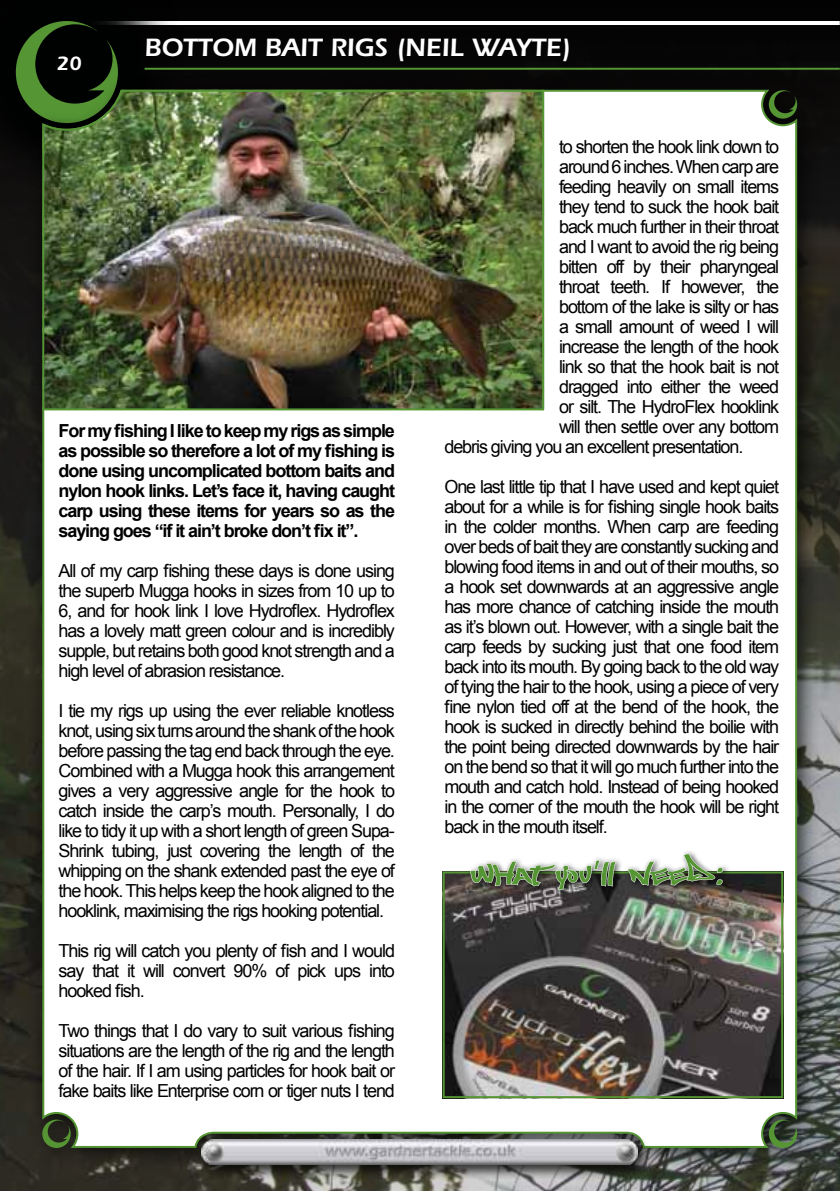
<style>
.page{position:relative;width:840px;height:1191px;background:#fff}
.page>*{position:absolute;margin:0;border:0;box-sizing:border-box;transform-origin:0 0}
.t1{font:600 26px "ITC Eras Std";color:#fff}
.t2{font:600 20px "ITC Eras Std";color:#fff}
.t3{font:18px/20px "Arial";letter-spacing:-.06em;color:#000;text-align:justify}
.t4{font:700 18px/20px "Arial";letter-spacing:-.06em;color:#000;text-align:justify}
</style>
<div class="page">
<img style="left:0;top:0;width:839px;height:1191px">
<svg style="left:839px;top:0;width:1px;height:1191px"></svg>
<hr style="left:67px;top:21px;width:772px;height:4px;background:#fff">
<div style="left:0;top:0;width:183px;height:189px;background:#000101"></div>
<svg style="left:16px;top:21px;width:102px;height:82px"></svg>
<hr style="left:144px;top:68px;width:695px;height:2px;background:#559534">
<div style="left:26px;top:74px;width:792px;height:1096px;background:#000101;opacity:.75"></div>
<img style="left:41px;top:89px;width:757px;height:1060px">
<svg style="left:768px;top:90px;width:28px;height:29px"></svg>
<svg style="left:42px;top:1119px;width:29px;height:29px"></svg>
<svg style="left:768px;top:1119px;width:28px;height:29px"></svg>
<div style="left:193px;top:1131px;width:457px;height:47px;background:#000;opacity:.75"></div>
<img style="left:202px;top:1139px;width:435px;height:25px">
<img style="left:445px;top:874px;width:334px;height:221px">
<div style="left:442px;top:871px;width:340px;height:227px;border:2px solid #559534"></div>
<div style="left:466px;top:849px;width:264px;height:48px;background:#000101;opacity:.75"></div>
<svg style="left:470px;top:860px;width:145px;height:30px;background:#7f9172"></svg>
<svg style="left:626px;top:853px;width:96px;height:33px"></svg>
<p class="t2" style="left:56px;top:52px;width:27px">20</p>
<h1 class="t1" style="left:144px;top:32px;width:427px">BOTTOM BAIT RIGS (NEIL WAYTE)</h1>
<p class="t4" style="left:58px;top:421px;width:338px">For my fishing I like to keep my rigs as simple as possible so therefore a lot of my fishing is done using uncomplicated bottom baits and nylon hook links. Let’s face it, having caught carp using these items for years so as the saying goes “if it ain’t broke don’t fix it”.</p>
<p class="t3" style="left:58px;top:561px;width:338px">All of my carp fishing these days is done using the superb Mugga hooks in sizes from 10 up to 6, and for hook link I love Hydroflex. Hydroflex has a lovely matt green colour and is incredibly supple, but retains both good knot strength and a high level of abrasion resistance.</p>
<p class="t3" style="left:58px;top:700px;width:338px">I tie my rigs up using the ever reliable knotless knot, using six turns around the shank of the hook before passing the tag end back through the eye.<br>Combined with a Mugga hook this arrangement gives a very aggressive angle for the hook to catch inside the carp’s mouth. Personally, I do like to tidy it up with a short length of green Supa-Shrink tubing, just covering the length of the whipping on the shank extended past the eye of the hook. This helps keep the hook aligned to the hooklink, maximising the rigs hooking potential.</p>
<p class="t3" style="left:58px;top:940px;width:338px">This rig will catch you plenty of fish and I would say that it will convert 90% of pick ups into hooked fish.</p>
<p class="t3" style="left:58px;top:1020px;width:338px">Two things that I do vary to suit various fishing situations are the length of the rig and the length of the hair. If I am using particles for hook bait or fake baits like Enterprise corn or tiger nuts I tend</p>
<p class="t3" style="left:558px;top:136px;width:221px">to shorten the hook link down to</p>
<p class="t3" style="left:558px;top:156px;width:221px">around 6 inches. When carp are</p>
<p class="t3" style="left:558px;top:176px;width:221px">feeding heavily on small items</p>
<p class="t3" style="left:558px;top:196px;width:221px">they tend to suck the hook bait</p>
<p class="t3" style="left:558px;top:216px;width:221px">back much further in their throat</p>
<p class="t3" style="left:558px;top:236px;width:221px">and I want to avoid the rig being</p>
<p class="t3" style="left:558px;top:256px;width:221px">bitten off by their pharyngeal</p>
<p class="t3" style="left:558px;top:276px;width:222px">throat teeth. If however, the</p>
<p class="t3" style="left:558px;top:296px;width:221px">bottom of the lake is silty or has</p>
<p class="t3" style="left:558px;top:316px;width:221px">a small amount of weed I will</p>
<p class="t3" style="left:558px;top:336px;width:221px">increase the length of the hook</p>
<p class="t3" style="left:558px;top:356px;width:221px">link so that the hook bait is not</p>
<p class="t3" style="left:558px;top:376px;width:221px">dragged into either the weed</p>
<p class="t3" style="left:558px;top:396px;width:221px">or silt. The HydroFlex hooklink</p>
<p class="t3" style="left:558px;top:416px;width:221px">will then settle over any bottom</p>
<p class="t3" style="left:444px;top:436px;width:300px">debris giving you an excellent presentation.</p>
<p class="t3" style="left:444px;top:476px;width:336px">One last little tip that I have used and kept quiet about for a while is for fishing single hook baits in the colder months. When carp are feeding over beds of bait they are constantly sucking and blowing food items in and out of their mouths, so a hook set downwards at an aggressive angle has more chance of catching inside the mouth as it’s blown out. However, with a single bait the carp feeds by sucking just that one food item back into its mouth. By going back to the old way of tying the hair to the hook, using a piece of very fine nylon tied off at the bend of the hook, the hook is sucked in directly behind the boilie with the point being directed downwards by the hair on the bend so that it will go much further into the mouth and catch hold. Instead of being hooked in the corner of the mouth the hook will be right back in the mouth itself.</p>
</div>
